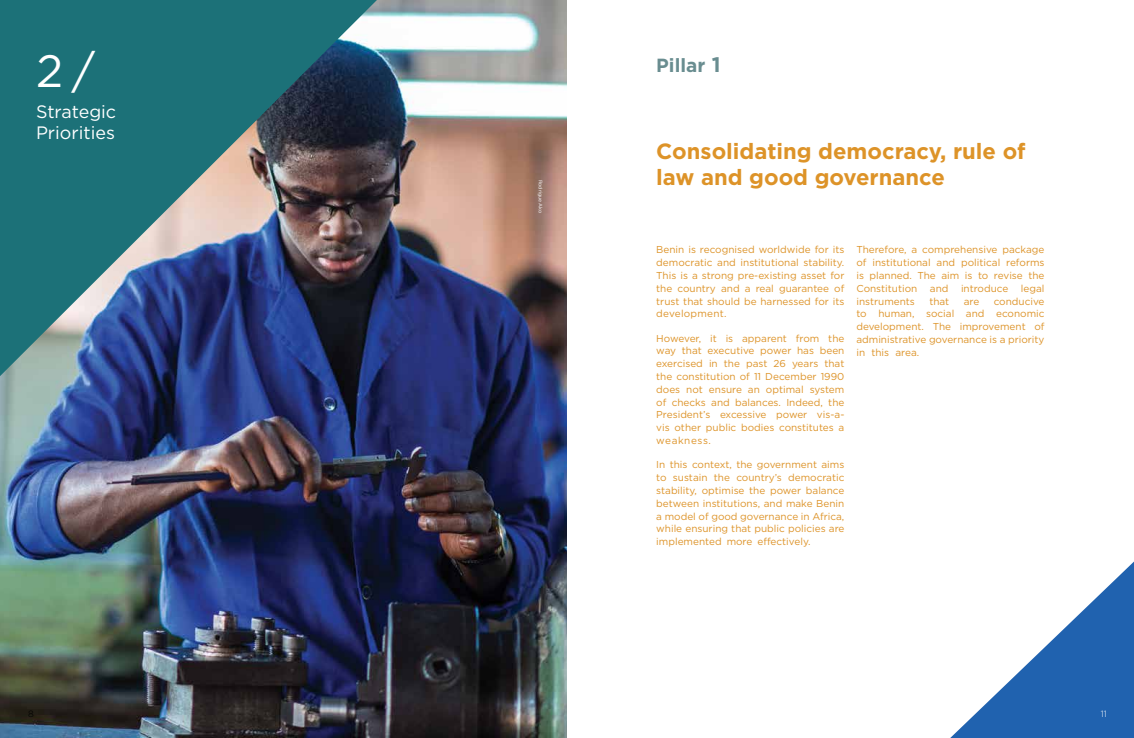
<style>
.page{position:relative;width:1134px;height:738px;background:#fff}
.page>*{position:absolute;margin:0;border:0;box-sizing:border-box;transform-origin:0 0}
.t1{font:45.2px "Gotham";color:#fff}
.t2{font:700 22px/26px "Gotham";color:#dd9328}
.t3{font:700 19px "Gotham";color:#698d90}
.t4{font:17.9px/21px "Gotham";color:#fff}
.t5{font:10px/12.8px "Gotham";color:#dd9328;text-align:justify}
.t6{font:300 9px "Gotham";color:#fff}
.t7{font:5px "Gotham";letter-spacing:-.015em;color:#fff}
.s1{font-size:21px}
</style>
<div class="page">
<img style="left:0;top:0;width:567px;height:737px">
<svg style="left:951px;top:561px;width:183px;height:176px"></svg>
<img style="left:0;top:0;width:377px;height:376px">
<h1 class="t1" style="left:36px;top:46px;width:61px">2 /</h1>
<h3 class="t4" style="left:36px;top:101px;width:82px">Strategic<br>Priorities</h3>
<p class="t7" style="left:543px;top:179px;width:35px;rotate:90deg">Rodrigue Ako</p>
<h3 class="t3" style="left:656px;top:54px;width:66px">Pillar <span class="s1">1</span></h3>
<h2 class="t2" style="left:656px;top:137px;width:371px">Consolidating democracy, rule of law and good governance</h2>
<p class="t5" style="left:656px;top:243px;width:190px">Benin is recognised worldwide for its democratic and institutional stability.<br>This is a strong pre-existing asset for the country and a real guarantee of trust that should be harnessed for its development.</p>
<p class="t5" style="left:656px;top:331px;width:190px">However, it is apparent from the way that executive power has been exercised in the past 26 years that the constitution of 11 December 1990 does not ensure an optimal system of checks and balances. Indeed, the President’s excessive power vis-a&shy;vis other public bodies constitutes a weakness.</p>
<p class="t5" style="left:656px;top:458px;width:190px">In this context, the government aims to sustain the country’s democratic stability, optimise the power balance between institutions, and make Benin a model of good governance in Africa, while ensuring that public policies are implemented more effectively.</p>
<p class="t5" style="left:856px;top:243px;width:190px">Therefore, a comprehensive package of institutional and political reforms is planned. The aim is to revise the Constitution</p>
<p class="t5" style="left:930px;top:281px;width:20px">and</p>
<p class="t5" style="left:961px;top:281px;width:49px">introduce</p>
<p class="t5" style="left:1021px;top:281px;width:25px">legal</p>
<p class="t5" style="left:856px;top:294px;width:190px;text-indent:137px">conducive to human, social and economic development. The improvement of administrative governance is a priority in this area.</p>
<p class="t5" style="left:856px;top:294px;width:60px">instruments</p>
<p class="t5" style="left:929px;top:294px;width:21px">that</p>
<p class="t5" style="left:964px;top:294px;width:17px">are</p>
<p class="t6" style="left:1101px;top:708px;width:8px">11</p>
</div>
